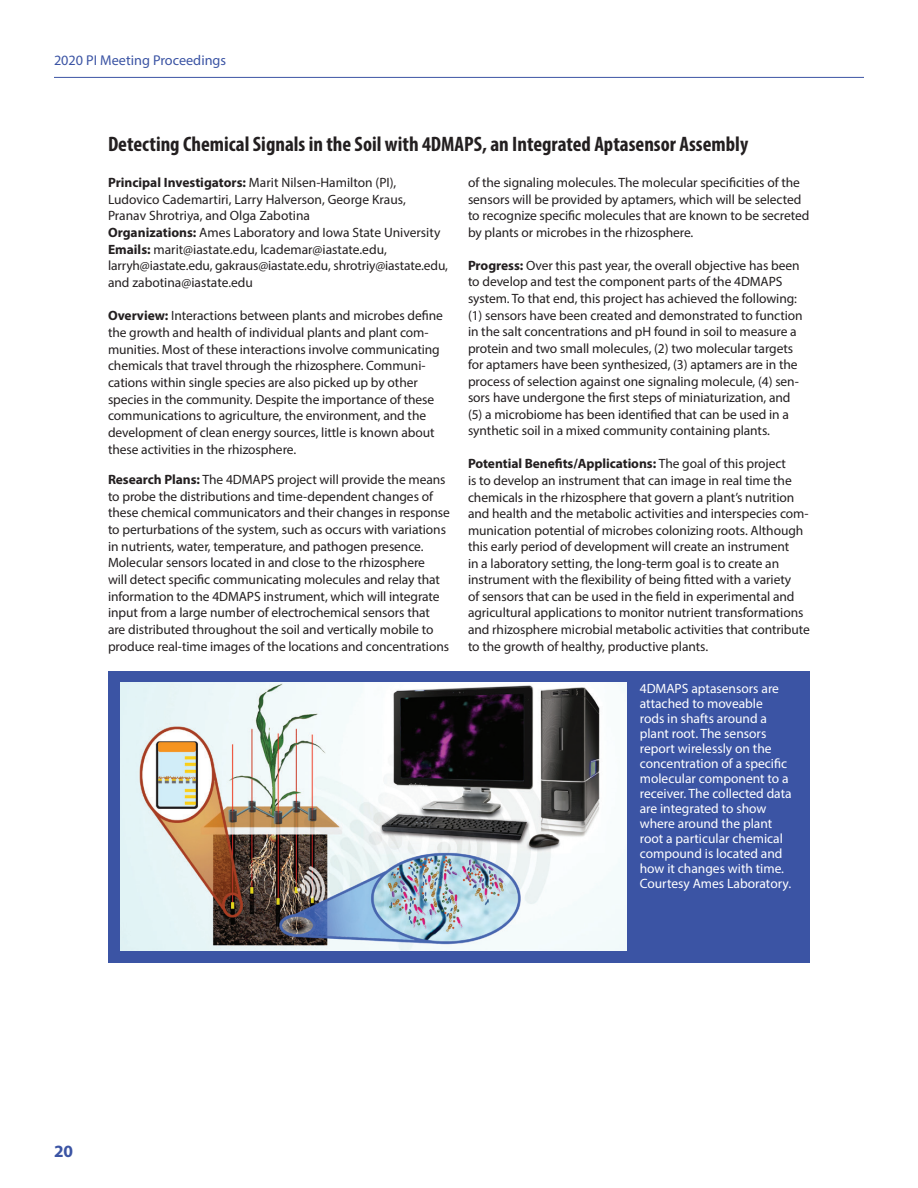
<style>
.page{position:relative;width:918px;height:1188px;background:#fff}
.page>*{position:absolute;margin:0;border:0;box-sizing:border-box;transform-origin:0 0}
.t1{font:700 condensed 21px "Myriad Pro";color:#231f20}
.t2{font:700 17.25px "Myriad Pro";color:#3b54a4}
.t3{font:14.25px "Myriad Pro";color:#3b54a4}
.t4{font:13.5px/16.6px "Myriad Pro";letter-spacing:-.005em;color:#231f20}
.t5{font:13.5px/15px "Myriad Pro";color:#fff}
.s1{font-weight:700}
</style>
<div class="page">
<hr style="left:54px;top:77px;width:810px;height:1px;background:#3b54a4">
<div style="left:108px;top:671px;width:702px;height:292px;background:#3b54a4"></div>
<img style="left:120px;top:683px;width:507px;height:267px">
<p class="t3" style="left:54px;top:51px;width:174px">2020 PI Meeting Proceedings</p>
<h1 class="t1" style="left:108px;top:131px;width:642px">Detecting Chemical Signals in the Soil with 4DMAPS, an Integrated Aptasensor Assembly</h1>
<p class="t4" style="left:108px;top:174px;width:341px"><span class="s1">Principal Investigators:</span> Marit Nilsen-Hamilton (PI), Ludovico Cademartiri, Larry Halverson, George Kraus,<br>Pranav Shrotriya, and Olga Zabotina<br><span class="s1">Organizations:</span> Ames Laboratory and Iowa State University <span class="s1">Emails:</span> marit@iastate.edu, lcademar@iastate.edu, larryh@iastate.edu, gakraus@iastate.edu, shrotriy@iastate.edu, and zabotina@iastate.edu</p>
<p class="t4" style="left:108px;top:307px;width:336px"><span class="s1">Overview:</span> Interactions between plants and microbes define the growth and health of individual plants and plant com&shy;munities. Most of these interactions involve communicating chemicals that travel through the rhizosphere. Communi&shy;cations within single species are also picked up by other species in the community. Despite the importance of these communications to agriculture, the environment, and the development of clean energy sources, little is known about these activities in the rhizosphere.</p>
<p class="t4" style="left:108px;top:471px;width:343px"><span class="s1">Research Plans:</span> The 4DMAPS project will provide the means to probe the distributions and time-dependent changes of these chemical communicators and their changes in response to perturbations of the system, such as occurs with variations in nutrients, water, temperature, and pathogen presence.<br>Molecular sensors located in and close to the rhizosphere<br>will detect specific communicating molecules and relay that information to the 4DMAPS instrument, which will integrate input from a large number of electrochemical sensors that are distributed throughout the soil and vertically mobile to produce real-time images of the locations and concentrations</p>
<p class="t4" style="left:468px;top:174px;width:343px">of the signaling molecules. The molecular specificities of the sensors will be provided by aptamers, which will be selected to recognize specific molecules that are known to be secreted by plants or microbes in the rhizosphere.</p>
<p class="t4" style="left:468px;top:257px;width:336px"><span class="s1">Progress:</span> Over this past year, the overall objective has been to develop and test the component parts of the 4DMAPS system. To that end, this project has achieved the following: (1) sensors have been created and demonstrated to function in the salt concentrations and pH found in soil to measure a protein and two small molecules, (2) two molecular targets for aptamers have been synthesized, (3) aptamers are in the process of selection against one signaling molecule, (4) sen&shy;sors have undergone the first steps of miniaturization, and (5) a microbiome has been identified that can be used in a synthetic soil in a mixed community containing plants.</p>
<p class="t4" style="left:468px;top:455px;width:344px"><span class="s1">Potential Benefits/Applications:</span> The goal of this project<br>is to develop an instrument that can image in real time the chemicals in the rhizosphere that govern a plant’s nutrition and health and the metabolic activities and interspecies com&shy;munication potential of microbes colonizing roots. Although this early period of development will create an instrument<br>in a laboratory setting, the long-term goal is to create an instrument with the flexibility of being fitted with a variety<br>of sensors that can be used in the field in experimental and agricultural applications to monitor nutrient transformations and rhizosphere microbial metabolic activities that contribute to the growth of healthy, productive plants.</p>
<p class="t5" style="left:640px;top:680px;width:153px">4DMAPS aptasensors are attached to moveable<br>rods in shafts around a plant root. The sensors report wirelessly on the concentration of a specific molecular component to a receiver. The collected data are integrated to show where around the plant root a particular chemical compound is located and how it changes with time.<br>Courtesy Ames Laboratory.</p>
<p class="t2" style="left:54px;top:1140px;width:21px">20</p>
</div>
